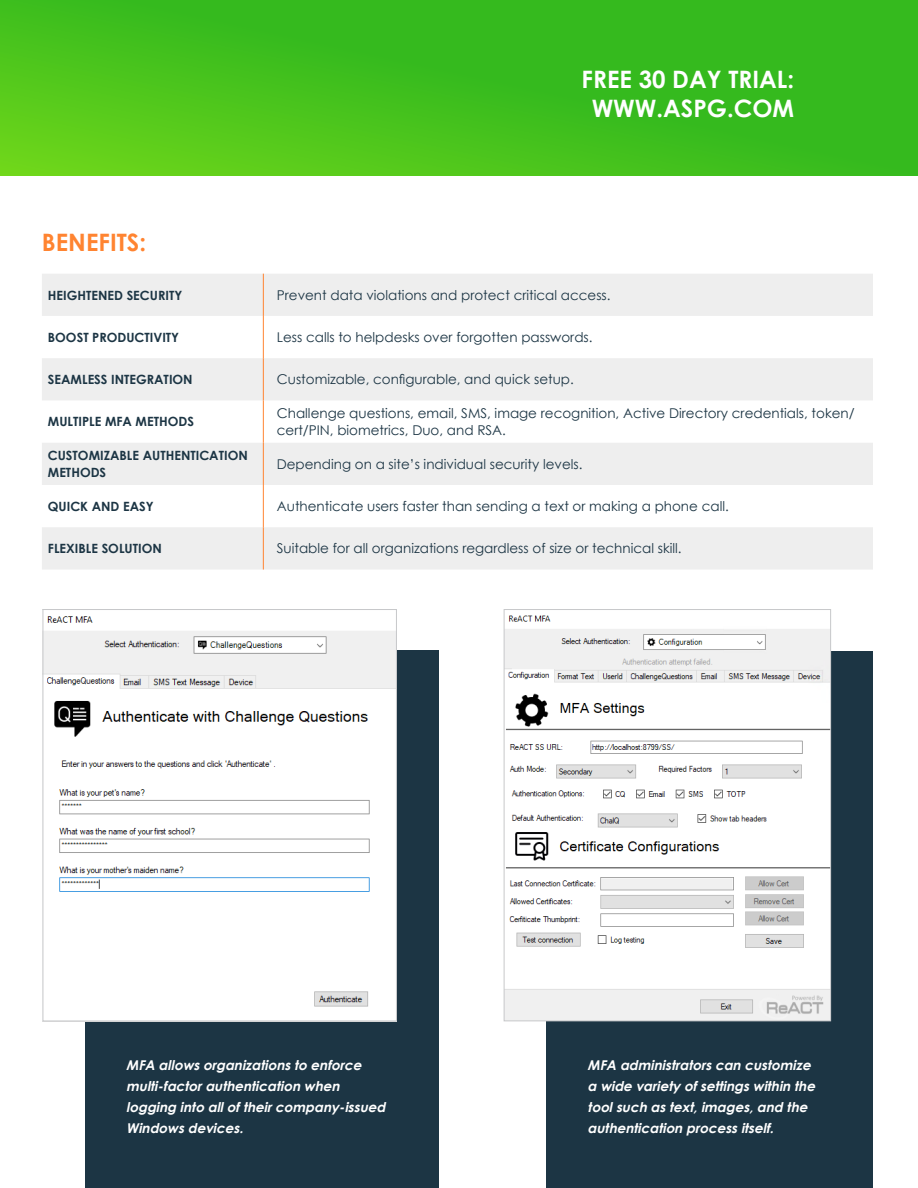
<style>
.page{position:relative;width:918px;height:1188px;background:#fff}
.page>*{position:absolute;margin:0;border:0;box-sizing:border-box;transform-origin:0 0}
.t1{font:700 24px/28.8px "Century Gothic";color:#fff;text-align:center}
.t2{font:700 24px "Century Gothic";color:#ff8431}
.t3{font:13.5px/16.5px "Century Gothic";color:#1c3544}
.t4{font:italic 700 13.5px/21px "Century Gothic";color:#fff}
.t5{font:700 12.75px/17.2px "Century Gothic";color:#1c3544}
</style>
<div class="page">
<div style="left:85px;top:650px;width:354px;height:538px;background:#1c3544"></div>
<div style="left:546px;top:651px;width:327px;height:537px;background:#1c3544"></div>
<svg style="left:0;top:0;width:918px;height:176px;background:#40bf1d"></svg>
<svg style="left:42px;top:274px;width:831px;height:296px;fill:#eee"></svg>
<hr style="left:263px;top:274px;width:1px;height:42px;background:#ff8431">
<hr style="left:263px;top:316px;width:1px;height:42px;background:#ff8431">
<hr style="left:263px;top:358px;width:1px;height:42px;background:#ff8431">
<hr style="left:263px;top:400px;width:1px;height:43px;background:#ff8431">
<hr style="left:263px;top:443px;width:1px;height:42px;background:#ff8431">
<hr style="left:263px;top:485px;width:1px;height:42px;background:#ff8431">
<hr style="left:263px;top:527px;width:1px;height:43px;background:#ff8431">
<img style="left:45px;top:616px;width:350px;height:403px">
<div style="left:43px;top:609px;width:354px;height:412px;border:1px solid #c7c8ca"></div>
<img style="left:506px;top:615px;width:323px;height:404px">
<div style="left:504px;top:609px;width:327px;height:412px;border:1px solid #c7c8ca"></div>
<svg style="left:913px;top:0;width:5px;height:7px"></svg>
<p class="t2" style="left:42px;top:224px;width:106px">BENEFITS:</p>
<p class="t1" style="left:582px;top:64px;width:214px">FREE 30 DAY TRIAL:<br>WWW.ASPG.COM</p>
<p class="t5" style="left:48px;top:286px;width:136px">HEIGHTENED SECURITY</p>
<p class="t3" style="left:277px;top:287px;width:335px">Prevent data violations and protect critical access.</p>
<p class="t5" style="left:48px;top:328px;width:133px">BOOST PRODUCTIVITY</p>
<p class="t3" style="left:277px;top:329px;width:317px">Less calls to helpdesks over forgotten passwords.</p>
<p class="t5" style="left:48px;top:370px;width:146px">SEAMLESS INTEGRATION</p>
<p class="t3" style="left:277px;top:371px;width:298px">Customizable, configurable, and quick setup.</p>
<p class="t5" style="left:48px;top:413px;width:148px">MULTIPLE MFA METHODS</p>
<p class="t3" style="left:277px;top:405px;width:579px">Challenge questions, email, SMS, image recognition, Active Directory credentials, token/ cert/PIN, biometrics, Duo, and RSA.</p>
<p class="t5" style="left:48px;top:446px;width:201px">CUSTOMIZABLE AUTHENTICATION<br>METHODS</p>
<p class="t3" style="left:277px;top:456px;width:307px">Depending on a site’s individual security levels.</p>
<p class="t5" style="left:48px;top:497px;width:107px">QUICK AND EASY</p>
<p class="t3" style="left:277px;top:498px;width:453px">Authenticate users faster than sending a text or making a phone call.</p>
<p class="t5" style="left:48px;top:539px;width:115px">FLEXIBLE SOLUTION</p>
<p class="t3" style="left:277px;top:540px;width:406px">Suitable for all organizations regardless of size or technical skill.</p>
<p class="t4" style="left:126px;top:1054px;width:264px">MFA allowsorganizationsto enforce multi-factorauthentication when logging into alloftheircompany-issued<br>Windowsdevices.</p>
<p class="t4" style="left:588px;top:1054px;width:233px">MFA administratorscan customize a wide variety ofsettingswithin the toolsuch astext,images,and the authentication processitself.</p>
</div>
